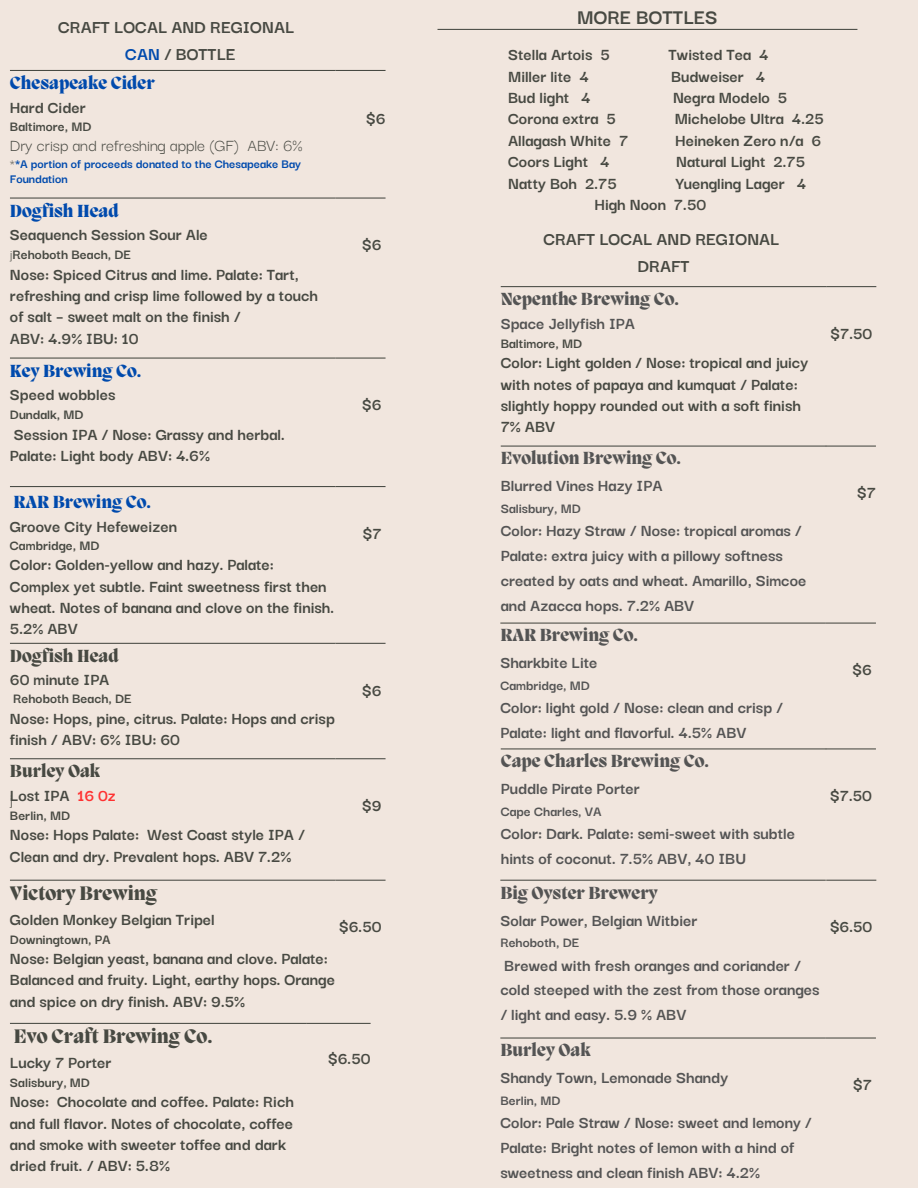
<style>
.page{position:relative;width:918px;height:1188px;background:#f1e6de}
.page>*{position:absolute;margin:0;border:0;box-sizing:border-box;transform-origin:0 0}
.t1{font:700 22.5px "Darker Grotesque";color:#474942}
.t2{font:800 20.1px "Migra";color:#474942}
.t3{font:700 19.5px "Darker Grotesque";color:#474942}
.t4{font:700 18px/21.3px "Darker Grotesque";color:#474942}
.t5{font:700 18px/24.8px "Darker Grotesque";color:#545454}
.t6{font:800 18px "Migra";color:#545454}
.t7{font:800 18px "Migra";color:#004aad}
.t8{font:18px "Darker Grotesque";color:#474942}
.t9{font:800 18px "Migra";color:#474942}
.t10{font:700 15px "Darker Grotesque";color:#474942}
.t11{font:700 15px "Darker Grotesque";color:#545454}
.t12{font:700 13.5px/15.8px "Darker Grotesque";color:#004aad}
.s1{color:#004aad}
.s2{font-weight:400;color:#474942}
.s3{font-weight:400}
.s4{color:#ff3131}
</style>
<div class="page">
<hr style="left:10px;top:70px;width:325px;height:1px;background:#474942">
<hr style="left:10px;top:486px;width:325px;height:1px;background:#474942">
<hr style="left:10px;top:1023px;width:296px;height:1px;background:#474942">
<hr style="left:10px;top:198px;width:325px;height:1px;background:#474942">
<hr style="left:10px;top:643px;width:325px;height:1px;background:#474942">
<hr style="left:10px;top:358px;width:325px;height:1px;background:#474942">
<hr style="left:10px;top:758px;width:325px;height:1px;background:#474942">
<hr style="left:10px;top:880px;width:325px;height:1px;background:#474942">
<hr style="left:438px;top:29px;width:419px;height:1px;background:#474942">
<hr style="left:501px;top:286px;width:325px;height:1px;background:#474942">
<hr style="left:501px;top:446px;width:325px;height:1px;background:#474942">
<hr style="left:500px;top:623px;width:326px;height:1px;background:#474942">
<hr style="left:501px;top:748px;width:325px;height:1px;background:#474942">
<hr style="left:500px;top:880px;width:326px;height:1px;background:#474942">
<hr style="left:500px;top:1037px;width:326px;height:2px;background:#474942">
<hr style="left:335px;top:70px;width:51px;height:1px;background:#474942">
<hr style="left:335px;top:358px;width:51px;height:1px;background:#474942">
<hr style="left:335px;top:198px;width:51px;height:1px;background:#474942">
<hr style="left:335px;top:486px;width:51px;height:1px;background:#474942">
<hr style="left:335px;top:880px;width:51px;height:1px;background:#474942">
<hr style="left:335px;top:758px;width:51px;height:1px;background:#474942">
<hr style="left:335px;top:643px;width:51px;height:1px;background:#474942">
<hr style="left:826px;top:748px;width:50px;height:1px;background:#474942">
<hr style="left:826px;top:880px;width:50px;height:1px;background:#474942">
<hr style="left:306px;top:1023px;width:65px;height:1px;background:#474942">
<hr style="left:826px;top:286px;width:50px;height:1px;background:#474942">
<hr style="left:826px;top:446px;width:50px;height:1px;background:#474942">
<hr style="left:826px;top:623px;width:50px;height:1px;background:#474942">
<hr style="left:826px;top:1037px;width:50px;height:2px;background:#474942">
<p class="t3" style="left:58px;top:12px;width:237px">CRAFT LOCAL AND REGIONAL</p>
<p class="t3" style="left:125px;top:39px;width:112px"><span class="s1">CAN</span> / BOTTLE</p>
<p class="t7" style="left:10px;top:74px;width:147px">Chesapeake Cider</p>
<p class="t4" style="left:10px;top:95px;width:77px">Hard Cider</p>
<p class="t10" style="left:10px;top:115px;width:83px">Baltimore, MD</p>
<p class="t8" style="left:10px;top:132px;width:294px">Dry crisp and refreshing apple (GF) ABV: 6%</p>
<p class="t12" style="left:10px;top:155px;width:293px"><span class="s2">*</span>*A portion of proceeds donated to the Chesapeake Bay<br>Foundation</p>
<p class="t7" style="left:10px;top:202px;width:110px">Dogfish Head</p>
<p class="t4" style="left:10px;top:223px;width:199px">Seaquench Session Sour Ale</p>
<p class="t10" style="left:10px;top:243px;width:123px"><span class="s3">j</span>Rehoboth Beach, DE</p>
<p class="t4" style="left:10px;top:262px;width:310px">Nose: Spiced Citrus and lime. Palate: Tart, refreshing and crisp lime followed by a touch of salt – sweet malt on the finish /</p>
<p class="t4" style="left:10px;top:326px;width:130px">ABV: 4.9% IBU: 10</p>
<p class="t7" style="left:10px;top:362px;width:133px">Key Brewing Co.</p>
<p class="t4" style="left:10px;top:383px;width:107px">Speed wobbles</p>
<p class="t10" style="left:10px;top:403px;width:75px">Dundalk, MD</p>
<p class="t4" style="left:10px;top:422px;width:276px">Session IPA / Nose: Grassy and herbal.<br>Palate: Light body ABV: 4.6%</p>
<p class="t7" style="left:13px;top:494px;width:139px">RAR Brewing Co.</p>
<p class="t4" style="left:10px;top:515px;width:169px">Groove City Hefeweizen</p>
<p class="t10" style="left:10px;top:534px;width:91px">Cambridge, MD</p>
<p class="t4" style="left:10px;top:553px;width:326px">Color: Golden-yellow and hazy. Palate:<br>Complex yet subtle. Faint sweetness first then wheat. Notes of banana and clove on the finish.<br>5.2% ABV</p>
<p class="t9" style="left:10px;top:647px;width:110px">Dogfish Head</p>
<p class="t4" style="left:10px;top:668px;width:101px">60 minute IPA</p>
<p class="t10" style="left:13px;top:688px;width:120px">Rehoboth Beach, DE</p>
<p class="t4" style="left:10px;top:706px;width:326px">Nose: Hops, pine, citrus. Palate: Hops and crisp finish / ABV: 6% IBU: 60</p>
<p class="t4" style="left:366px;top:106px;width:21px">$6</p>
<p class="t4" style="left:362px;top:233px;width:21px">$6</p>
<p class="t4" style="left:362px;top:393px;width:21px">$6</p>
<p class="t4" style="left:362px;top:521px;width:21px">$7</p>
<p class="t4" style="left:362px;top:678px;width:21px">$6</p>
<p class="t9" style="left:10px;top:763px;width:92px">Burley Oak</p>
<p class="t4" style="left:10px;top:783px;width:107px">Lost IPA <span class="s4">16 0z</span></p>
<p class="t10" style="left:10px;top:804px;width:62px">Berlin, MD</p>
<p class="t4" style="left:10px;top:823px;width:296px">Nose: Hops Palate: West Coast style IPA /<br>Clean and dry. Prevalent hops. ABV 7.2%</p>
<p class="t2" style="left:10px;top:884px;width:149px">Victory Brewing</p>
<p class="t4" style="left:10px;top:907px;width:206px">Golden Monkey Belgian Tripel</p>
<p class="t10" style="left:10px;top:928px;width:102px">Downingtown, PA</p>
<p class="t4" style="left:10px;top:946px;width:327px">Nose: Belgian yeast, banana and clove. Palate:<br>Balanced and fruity. Light, earthy hops. Orange and spice on dry finish. ABV: 9.5%</p>
<p class="t8" style="left:10px;top:786px;width:5px">j</p>
<p class="t4" style="left:362px;top:794px;width:21px">$9</p>
<p class="t4" style="left:339px;top:915px;width:44px">$6.50</p>
<p class="t2" style="left:14px;top:1027px;width:200px">Evo Craft Brewing Co.</p>
<p class="t4" style="left:10px;top:1050px;width:103px">Lucky 7 Porter</p>
<p class="t10" style="left:10px;top:1071px;width:82px">Salisbury, MD</p>
<p class="t4" style="left:10px;top:1090px;width:286px">Nose: Chocolate and coffee. Palate: Rich and full flavor. Notes of chocolate, coffee and smoke with sweeter toffee and dark dried fruit. / ABV: 5.8%</p>
<p class="t4" style="left:328px;top:1047px;width:44px">$6.50</p>
<p class="t1" style="left:577px;top:1px;width:142px">MORE BOTTLES</p>
<p class="t4" style="left:508px;top:43px;width:103px">Stella Artois 5</p>
<p class="t4" style="left:669px;top:43px;width:101px">Twisted Tea 4</p>
<p class="t4" style="left:508px;top:64px;width:82px">Miller lite 4</p>
<p class="t4" style="left:671px;top:64px;width:96px">Budweiser 4</p>
<p class="t4" style="left:508px;top:86px;width:84px">Bud light 4</p>
<p class="t4" style="left:673px;top:86px;width:116px">Negra Modelo 5</p>
<p class="t4" style="left:508px;top:107px;width:109px">Corona extra 5</p>
<p class="t4" style="left:675px;top:107px;width:151px">Michelobe Ultra 4.25</p>
<p class="t4" style="left:508px;top:128px;width:122px">Allagash White 7</p>
<p class="t4" style="left:675px;top:128px;width:148px">Heineken Zero n/a 6</p>
<p class="t4" style="left:508px;top:150px;width:103px">Coors Light 4</p>
<p class="t4" style="left:676px;top:150px;width:131px">Natural Light 2.75</p>
<p class="t4" style="left:508px;top:171px;width:110px">Natty Boh 2.75</p>
<p class="t4" style="left:676px;top:171px;width:132px">Yuengling Lager 4</p>
<p class="t4" style="left:594px;top:192px;width:113px">High Noon 7.50</p>
<p class="t3" style="left:543px;top:224px;width:237px">CRAFT LOCAL AND REGIONAL</p>
<p class="t3" style="left:638px;top:251px;width:53px">DRAFT</p>
<p class="t6" style="left:501px;top:291px;width:180px">Nepenthe Brewing Co.</p>
<p class="t5" style="left:501px;top:310px;width:136px">Space Jellyfish IPA</p>
<p class="t10" style="left:501px;top:332px;width:83px">Baltimore, MD</p>
<p class="t4" style="left:501px;top:351px;width:309px">Color: Light golden / Nose: tropical and juicy with notes of papaya and kumquat / Palate: slightly hoppy rounded out with a soft finish</p>
<p class="t4" style="left:501px;top:415px;width:56px">7% ABV</p>
<p class="t6" style="left:501px;top:450px;width:182px">Evolution Brewing Co.</p>
<p class="t5" style="left:501px;top:472px;width:163px">Blurred Vines Hazy IPA</p>
<p class="t11" style="left:501px;top:497px;width:82px">Salisbury, MD</p>
<p class="t5" style="left:501px;top:517px;width:307px">Color: Hazy Straw / Nose: tropical aromas / Palate: extra juicy with a pillowy softness created by oats and wheat. Amarillo, Simcoe and Azacca hops. 7.2% ABV</p>
<p class="t6" style="left:500px;top:627px;width:139px">RAR Brewing Co.</p>
<p class="t5" style="left:500px;top:649px;width:99px">Sharkbite Lite</p>
<p class="t11" style="left:500px;top:674px;width:91px">Cambridge, MD</p>
<p class="t5" style="left:500px;top:694px;width:284px">Color: light gold / Nose: clean and crisp /<br>Palate: light and flavorful. 4.5% ABV</p>
<p class="t6" style="left:501px;top:753px;width:210px">Cape Charles Brewing Co.</p>
<p class="t5" style="left:501px;top:775px;width:141px">Puddle Pirate Porter</p>
<p class="t11" style="left:501px;top:800px;width:103px">Cape Charles, VA</p>
<p class="t5" style="left:501px;top:820px;width:296px">Color: Dark. Palate: semi-sweet with subtle hints of coconut. 7.5% ABV, 40 IBU</p>
<p class="t6" style="left:500px;top:884px;width:159px">Big Oyster Brewery</p>
<p class="t5" style="left:500px;top:906px;width:199px">Solar Power, Belgian Witbier</p>
<p class="t11" style="left:500px;top:931px;width:80px">Rehoboth, DE</p>
<p class="t5" style="left:500px;top:951px;width:321px">Brewed with fresh oranges and coriander / cold steeped with the zest from those oranges / light and easy. 5.9 % ABV</p>
<p class="t6" style="left:500px;top:1042px;width:92px">Burley Oak</p>
<p class="t5" style="left:500px;top:1064px;width:229px">Shandy Town, Lemonade Shandy</p>
<p class="t11" style="left:500px;top:1089px;width:62px">Berlin, MD</p>
<p class="t5" style="left:500px;top:1109px;width:313px">Color: Pale Straw / Nose: sweet and lemony /<br>Palate: Bright notes of lemon with a hind of sweetness and clean finish ABV: 4.2%</p>
<p class="t4" style="left:830px;top:321px;width:44px">$7.50</p>
<p class="t4" style="left:857px;top:481px;width:21px">$7</p>
<p class="t4" style="left:852px;top:658px;width:21px">$6</p>
<p class="t4" style="left:830px;top:784px;width:44px">$7.50</p>
<p class="t4" style="left:830px;top:915px;width:44px">$6.50</p>
<p class="t4" style="left:853px;top:1073px;width:21px">$7</p>
</div>
